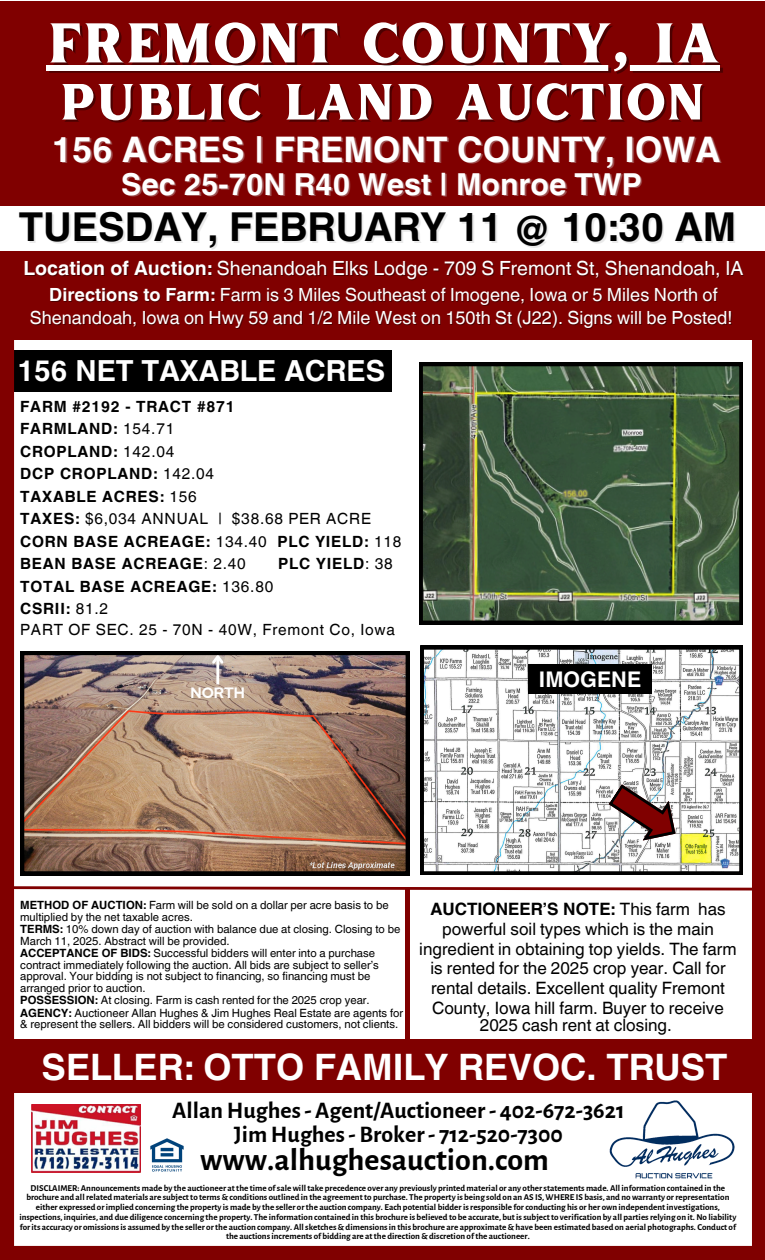
<style>
.page{position:relative;width:765px;height:1260px;background:#fff}
.page>*{position:absolute;margin:0;border:0;box-sizing:border-box;transform-origin:0 0}
.t1{font:55.88px "Inlander";color:#fff}
.t2{font:50.75px "Inlander";color:#fff}
.t3{font:700 39.75px "Helvetica World";color:#000}
.t4{font:700 36.38px "Helvetica World";color:#fff}
.t5{font:700 35.25px "Helvetica World";color:#fff}
.t6{font:700 31.88px "Alegreya Sans";color:#000}
.t7{font:700 30.25px "Helvetica World";color:#fff}
.t8{font:700 29px "Helvetica World";color:#fff}
.t9{font:700 23.88px/23.9px "Alegreya Sans";color:#000;text-align:center}
.t10{font:700 21.5px "Helvetica World";color:#fff}
.t11{font:19.5px "Helvetica World";color:#fff}
.t12{font:18.12px "Helvetica World";color:#fff}
.t13{font:17px/19.8px "Helvetica World";color:#000;text-align:center}
.t14{font:700 15.5px "Helvetica World";letter-spacing:.05em;color:#000}
.t15{font:15.5px "Helvetica World";letter-spacing:.05em;color:#000}
.t16{font:700 15px "Red Hat Display";color:#fff}
.t17{font:11.38px/11.6px "Helvetica World";color:#000}
.t18{font:700 9px/9.8px "Alegreya Sans";color:#000;text-align:center}
.s1{font-weight:700}
.s2{font-weight:400}
</style>
<div class="page">
<img style="left:0;top:1px;width:765px;height:1259px">
<div style="left:47px;top:65px;width:673px;height:5px;background:#fff"></div>
<p class="t1" style="left:47px;top:3px;width:675px">FREMONT COUNTY, IA</p>
<p class="t2" style="left:59px;top:65px;width:648px">PUBLIC LAND AUCTION</p>
<p class="t5" style="left:52px;top:121px;width:670px">156 ACRES | FREMONT COUNTY, IOWA</p>
<p class="t7" style="left:121px;top:159px;width:522px">Sec 25-70N R40 West | Monroe TWP</p>
<p class="t3" style="left:19px;top:194px;width:719px">TUESDAY, FEBRUARY 11 @ 10:30 AM</p>
<p class="t11" style="left:24px;top:257px;width:721px"><span class="s1">Location of Auction:</span> Shenandoah Elks Lodge - 709 S Fremont St, Shenandoah, IA</p>
<h2 class="t12" style="left:49px;top:284px;width:670px"><span class="s1">Directions to Farm:</span> Farm is 3 Miles Southeast of Imogene, Iowa or 5 Miles North of</h2>
<p class="t12" style="left:30px;top:307px;width:704px">Shenandoah, Iowa on Hwy 59 and 1/2 Mile West on 150th St (J22). Signs will be Posted!</p>
<p class="t8" style="left:17px;top:347px;width:369px">156 NET TAXABLE ACRES</p>
<h1 class="t14" style="left:20px;top:394px;width:216px">FARM #2192 - TRACT #871</h1>
<h1 class="t14" style="left:20px;top:416px;width:156px">FARMLAND: <span class="s2">154.71</span></h1>
<h3 class="t14" style="left:20px;top:439px;width:156px">CROPLAND: <span class="s2">142.04</span></h3>
<h2 class="t14" style="left:20px;top:461px;width:195px">DCP CROPLAND: <span class="s2">142.04</span></h2>
<p class="t14" style="left:20px;top:484px;width:178px">TAXABLE ACRES: <span class="s2">156</span></p>
<p class="t15" style="left:20px;top:510px;width:352px"><span class="s1">TAXES:</span> $6,034 ANNUAL | $38.68 PER ACRE</p>
<h4 class="t14" style="left:20px;top:529px;width:383px">CORN BASE ACREAGE: <span class="s2">134.40</span> PLC YIELD: <span class="s2">118</span></h4>
<p class="t14" style="left:20px;top:551px;width:227px">BEAN BASE ACREAGE<span class="s2">: 2.40</span></p>
<p class="t14" style="left:278px;top:551px;width:116px">PLC YIELD<span class="s2">: 38</span></p>
<p class="t14" style="left:20px;top:574px;width:255px">TOTAL BASE ACREAGE: <span class="s2">136.80</span></p>
<p class="t14" style="left:20px;top:596px;width:89px">CSRII: <span class="s2">81.2</span></p>
<p class="t15" style="left:20px;top:620px;width:376px">PART OF SEC. 25 - 70N - 40W, Fremont Co, Iowa</p>
<h3 class="t16" style="left:191px;top:683px;width:56px">NORTH</h3>
<p class="t10" style="left:539px;top:661px;width:104px">IMOGENE</p>
<p class="t17" style="left:20px;top:900px;width:370px"><span class="s1">METHOD OF AUCTION:</span> Farm will be sold on a dollar per acre basis to be multiplied by the net taxable acres.</p>
<p class="t17" style="left:20px;top:924px;width:382px"><span class="s1">TERMS:</span> 10% down day of auction with balance due at closing. Closing to be<br>March 11, 2025. Abstract will be provided.</p>
<p class="t17" style="left:20px;top:948px;width:360px"><span class="s1">ACCEPTANCE OF BIDS:</span> Successful bidders will enter into a purchase contract immediately following the auction. All bids are subject to seller’s approval. Your bidding is not subject to financing, so financing must be arranged prior to auction.</p>
<p class="t17" style="left:20px;top:995px;width:351px"><span class="s1">POSSESSION:</span> At closing. Farm is cash rented for the 2025 crop year.</p>
<p class="t17" style="left:20px;top:1007px;width:385px"><span class="s1">AGENCY:</span> Auctioneer Allan Hughes &amp; Jim Hughes Real Estate are agents for &amp; represent the sellers. All bidders will be considered customers, not clients.</p>
<h5 class="t4" style="left:42px;top:1037px;width:688px">SELLER: OTTO FAMILY REVOC. TRUST</h5>
<p class="t13" style="left:419px;top:899px;width:319px"><span class="s1">AUCTIONEER’S NOTE:</span> This farm has powerful soil types which is the main ingredient in obtaining top yields. The farm is rented for the 2025 crop year. Call for rental details. Excellent quality Fremont County, Iowa hill farm. Buyer to receive</p>
<p class="t13" style="left:480px;top:1016px;width:193px">2025 cash rent at closing.</p>
<p class="t9" style="left:172px;top:1099px;width:454px">AllanHughes- Agent/Auctioneer- 402-672-3621<br>Jim Hughes- Broker- 712-520-7300</p>
<p class="t18" style="left:19px;top:1183px;width:719px">DISCLAIMER: Announcements made by the auctioneer atthe time ofsalewilltake precedence over any previously printed material or any otherstatements made. All information contained in the brochure and allrelated materials are subjectto terms &amp; conditions outlined in the agreementto purchase. The property is being sold on an AS IS, WHERE IS basis, and nowarranty orrepresentation either expressed orimplied concerning the property is made by the seller orthe auction company. Each potential bidderisresponsible forconducting his or her own independentinvestigations, inspections, inquiries, and due diligence concerning the property. The information contained in this brochure is believed to be accurate, butissubjectto verification by all partiesrelying on it.No liability forits accuracy or omissionsis assumed by the seller orthe auction company. Allsketches &amp; dimensionsin this brochure are approximate &amp; have been estimated based on aerial photographs. Conduct of the auctionsincrements of bidding are atthe direction &amp; discretion ofthe auctioneer.</p>
<p class="t6" style="left:200px;top:1144px;width:350px">www.alhughesauction.com</p>
</div>
